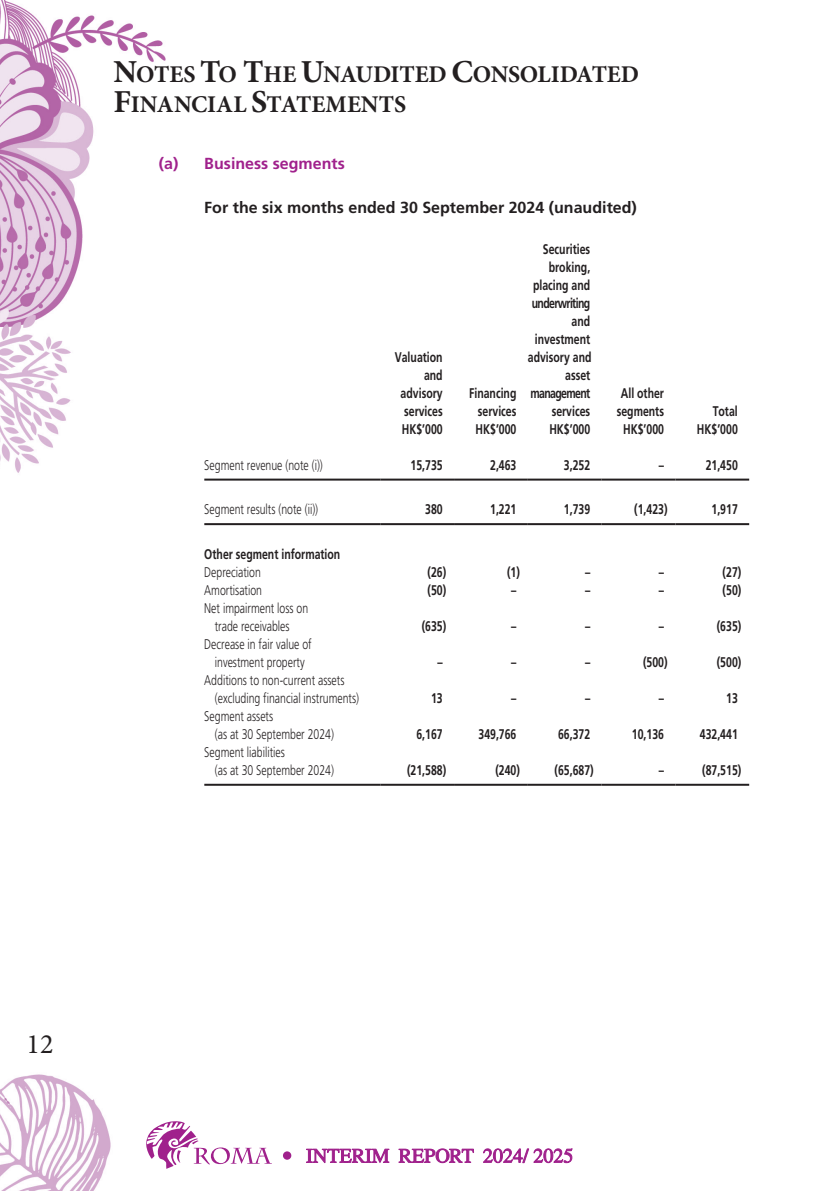
<style>
.page{position:relative;width:840px;height:1191px;background:#fff}
.page>*{position:absolute;margin:0;border:0;box-sizing:border-box;transform-origin:0 0}
.t1{font:28px "Minion Pro";color:#231f20}
.t2{font:700 24px/30px "Minion Pro";letter-spacing:-.005em;color:#231f20}
._00_txt{font:700 16px "Frutiger LT Std";color:#231f20}
._02_H2{font:700 16px "Frutiger LT Std";color:#a0218c}
._50_Table_txt{font:700 14px "Frutiger LT Std";color:#231f20;scale:.75 1}
._50_Table_txt-2{font:300 14px "Frutiger LT Std";color:#231f20;scale:.75 1}
._50_Table_txt-3{font:700 14px "Frutiger LT Std";letter-spacing:-.06em;color:#231f20;scale:.75 1}
.s1{font-size:32px}
</style>
<div class="page">
<img style="left:0;top:0;width:750px;height:1191px">
<svg style="left:306px;top:1148px;width:83px;height:15px"></svg>
<svg style="left:398px;top:1148px;width:75px;height:15px"></svg>
<svg style="left:483px;top:1148px;width:89px;height:15px"></svg>
<svg style="left:146px;top:1121px;width:126px;height:47px"></svg>
<div style="left:283px;top:1151px;width:8px;height:8px;background:#a0218c;border-radius:50%"></div>
<hr style="left:204px;top:478px;width:176px;height:2px;background:#231f20">
<hr style="left:380px;top:478px;width:74px;height:2px;background:#231f20">
<hr style="left:454px;top:478px;width:73px;height:2px;background:#231f20">
<hr style="left:527px;top:478px;width:74px;height:2px;background:#231f20">
<hr style="left:601px;top:478px;width:74px;height:2px;background:#231f20">
<hr style="left:675px;top:478px;width:73px;height:2px;background:#231f20">
<hr style="left:204px;top:523px;width:176px;height:2px;background:#231f20">
<hr style="left:380px;top:523px;width:74px;height:2px;background:#231f20">
<hr style="left:454px;top:523px;width:73px;height:2px;background:#231f20">
<hr style="left:527px;top:523px;width:74px;height:2px;background:#231f20">
<hr style="left:601px;top:523px;width:74px;height:2px;background:#231f20">
<hr style="left:675px;top:523px;width:73px;height:2px;background:#231f20">
<hr style="left:204px;top:783px;width:176px;height:2px;background:#231f20">
<hr style="left:380px;top:783px;width:74px;height:2px;background:#231f20">
<hr style="left:454px;top:783px;width:73px;height:2px;background:#231f20">
<hr style="left:527px;top:783px;width:74px;height:2px;background:#231f20">
<hr style="left:601px;top:783px;width:74px;height:2px;background:#231f20">
<hr style="left:675px;top:783px;width:73px;height:2px;background:#231f20">
<h2 class="t2" style="left:114px;top:59px;width:526px"><span class="s1">N</span>OTES <span class="s1">T</span>O <span class="s1">T</span>HE <span class="s1">U</span>NAUDITED <span class="s1">C</span>ONSOLIDATED<br><span class="s1">F</span>INANCIAL <span class="s1">S</span>TATEMENTS</h2>
<p class="_02_H2" style="left:159px;top:154px;width:187px">(a) Business segments</p>
<p class="_00_txt" style="left:204px;top:198px;width:434px">For the six months ended 30 September 2024 (unaudited)</p>
<p class="_50_Table_txt" style="left:394px;top:348px;width:65px">Valuation</p>
<p class="_50_Table_txt" style="left:424px;top:366px;width:26px">and</p>
<p class="_50_Table_txt" style="left:400px;top:384px;width:58px">advisory</p>
<p class="_50_Table_txt" style="left:404px;top:402px;width:53px">services</p>
<p class="_50_Table_txt" style="left:469px;top:384px;width:64px">Financing</p>
<p class="_50_Table_txt" style="left:477px;top:402px;width:53px">services</p>
<p class="_50_Table_txt" style="left:542px;top:240px;width:65px">Securities</p>
<p class="_50_Table_txt" style="left:548px;top:258px;width:57px">broking,</p>
<p class="_50_Table_txt" style="left:532px;top:276px;width:78px">placing and</p>
<p class="_50_Table_txt-3" style="left:531px;top:294px;width:79px">underwriting</p>
<p class="_50_Table_txt" style="left:571px;top:312px;width:26px">and</p>
<p class="_50_Table_txt" style="left:534px;top:330px;width:75px">investment</p>
<p class="_50_Table_txt" style="left:527px;top:348px;width:86px">advisory and</p>
<p class="_50_Table_txt" style="left:565px;top:366px;width:35px">asset</p>
<p class="_50_Table_txt-3" style="left:530px;top:384px;width:81px">management</p>
<p class="_50_Table_txt" style="left:551px;top:402px;width:53px">services</p>
<p class="_50_Table_txt" style="left:620px;top:384px;width:59px">All other</p>
<p class="_50_Table_txt" style="left:616px;top:402px;width:64px">segments</p>
<p class="_50_Table_txt" style="left:712px;top:402px;width:35px">Total</p>
<p class="_50_Table_txt" style="left:401px;top:420px;width:56px">HK$’000</p>
<p class="_50_Table_txt" style="left:475px;top:420px;width:56px">HK$’000</p>
<p class="_50_Table_txt" style="left:549px;top:420px;width:56px">HK$’000</p>
<p class="_50_Table_txt" style="left:622px;top:420px;width:56px">HK$’000</p>
<p class="_50_Table_txt" style="left:696px;top:420px;width:56px">HK$’000</p>
<p class="_50_Table_txt-2" style="left:204px;top:457px;width:159px">Segment revenue (note (i))</p>
<p class="_50_Table_txt" style="left:410px;top:456px;width:44px">15,735</p>
<p class="_50_Table_txt" style="left:490px;top:456px;width:37px">2,463</p>
<p class="_50_Table_txt" style="left:563px;top:456px;width:37px">3,252</p>
<p class="_50_Table_txt" style="left:658px;top:456px;width:8px">–</p>
<p class="_50_Table_txt" style="left:705px;top:456px;width:44px">21,450</p>
<p class="_50_Table_txt-2" style="left:204px;top:501px;width:153px">Segment results (note (ii))</p>
<p class="_50_Table_txt" style="left:425px;top:501px;width:25px">380</p>
<p class="_50_Table_txt" style="left:490px;top:501px;width:37px">1,221</p>
<p class="_50_Table_txt" style="left:563px;top:501px;width:37px">1,739</p>
<p class="_50_Table_txt" style="left:634px;top:501px;width:46px">(1,423)</p>
<p class="_50_Table_txt" style="left:711px;top:501px;width:37px">1,917</p>
<p class="_50_Table_txt" style="left:204px;top:545px;width:183px">Other segment information</p>
<p class="_50_Table_txt-2" style="left:204px;top:564px;width:77px">Depreciation</p>
<p class="_50_Table_txt" style="left:427px;top:563px;width:26px">(26)</p>
<p class="_50_Table_txt" style="left:507px;top:563px;width:19px">(1)</p>
<p class="_50_Table_txt" style="left:584px;top:563px;width:8px">–</p>
<p class="_50_Table_txt" style="left:658px;top:563px;width:8px">–</p>
<p class="_50_Table_txt" style="left:722px;top:563px;width:26px">(27)</p>
<p class="_50_Table_txt-2" style="left:204px;top:582px;width:79px">Amortisation</p>
<p class="_50_Table_txt" style="left:427px;top:581px;width:26px">(50)</p>
<p class="_50_Table_txt" style="left:511px;top:581px;width:8px">–</p>
<p class="_50_Table_txt" style="left:584px;top:581px;width:8px">–</p>
<p class="_50_Table_txt" style="left:658px;top:581px;width:8px">–</p>
<p class="_50_Table_txt" style="left:722px;top:581px;width:26px">(50)</p>
<p class="_50_Table_txt-2" style="left:204px;top:600px;width:140px">Net impairment loss on</p>
<p class="_50_Table_txt-2" style="left:215px;top:618px;width:101px">trade receivables</p>
<p class="_50_Table_txt" style="left:421px;top:617px;width:34px">(635)</p>
<p class="_50_Table_txt" style="left:511px;top:617px;width:8px">–</p>
<p class="_50_Table_txt" style="left:584px;top:617px;width:8px">–</p>
<p class="_50_Table_txt" style="left:658px;top:617px;width:8px">–</p>
<p class="_50_Table_txt" style="left:716px;top:617px;width:34px">(635)</p>
<p class="_50_Table_txt-2" style="left:204px;top:636px;width:145px">Decrease in fair value of</p>
<p class="_50_Table_txt-2" style="left:215px;top:654px;width:121px">investment property</p>
<p class="_50_Table_txt" style="left:437px;top:653px;width:8px">–</p>
<p class="_50_Table_txt" style="left:511px;top:653px;width:8px">–</p>
<p class="_50_Table_txt" style="left:584px;top:653px;width:8px">–</p>
<p class="_50_Table_txt" style="left:642px;top:653px;width:34px">(500)</p>
<p class="_50_Table_txt" style="left:716px;top:653px;width:34px">(500)</p>
<p class="_50_Table_txt-2" style="left:204px;top:672px;width:188px">Additions to non-current assets</p>
<p class="_50_Table_txt-2" style="left:215px;top:690px;width:194px">(excluding financial instruments)</p>
<p class="_50_Table_txt" style="left:431px;top:689px;width:17px">13</p>
<p class="_50_Table_txt" style="left:511px;top:689px;width:8px">–</p>
<p class="_50_Table_txt" style="left:584px;top:689px;width:8px">–</p>
<p class="_50_Table_txt" style="left:658px;top:689px;width:8px">–</p>
<p class="_50_Table_txt" style="left:725px;top:689px;width:17px">13</p>
<p class="_50_Table_txt-2" style="left:204px;top:708px;width:93px">Segment assets</p>
<p class="_50_Table_txt-2" style="left:215px;top:726px;width:160px">(as at 30 September 2024)</p>
<p class="_50_Table_txt" style="left:416px;top:725px;width:37px">6,167</p>
<p class="_50_Table_txt" style="left:478px;top:725px;width:52px">349,766</p>
<p class="_50_Table_txt" style="left:557px;top:725px;width:44px">66,372</p>
<p class="_50_Table_txt" style="left:631px;top:725px;width:44px">10,136</p>
<p class="_50_Table_txt" style="left:699px;top:725px;width:52px">432,441</p>
<p class="_50_Table_txt-2" style="left:204px;top:744px;width:109px">Segment liabilities</p>
<p class="_50_Table_txt-2" style="left:215px;top:762px;width:160px">(as at 30 September 2024)</p>
<p class="_50_Table_txt" style="left:407px;top:761px;width:54px">(21,588)</p>
<p class="_50_Table_txt" style="left:495px;top:761px;width:34px">(240)</p>
<p class="_50_Table_txt" style="left:554px;top:761px;width:54px">(65,687)</p>
<p class="_50_Table_txt" style="left:658px;top:761px;width:8px">–</p>
<p class="_50_Table_txt" style="left:701px;top:761px;width:54px">(87,515)</p>
<h1 class="t1" style="left:27px;top:1025px;width:29px">12</h1>
</div>
